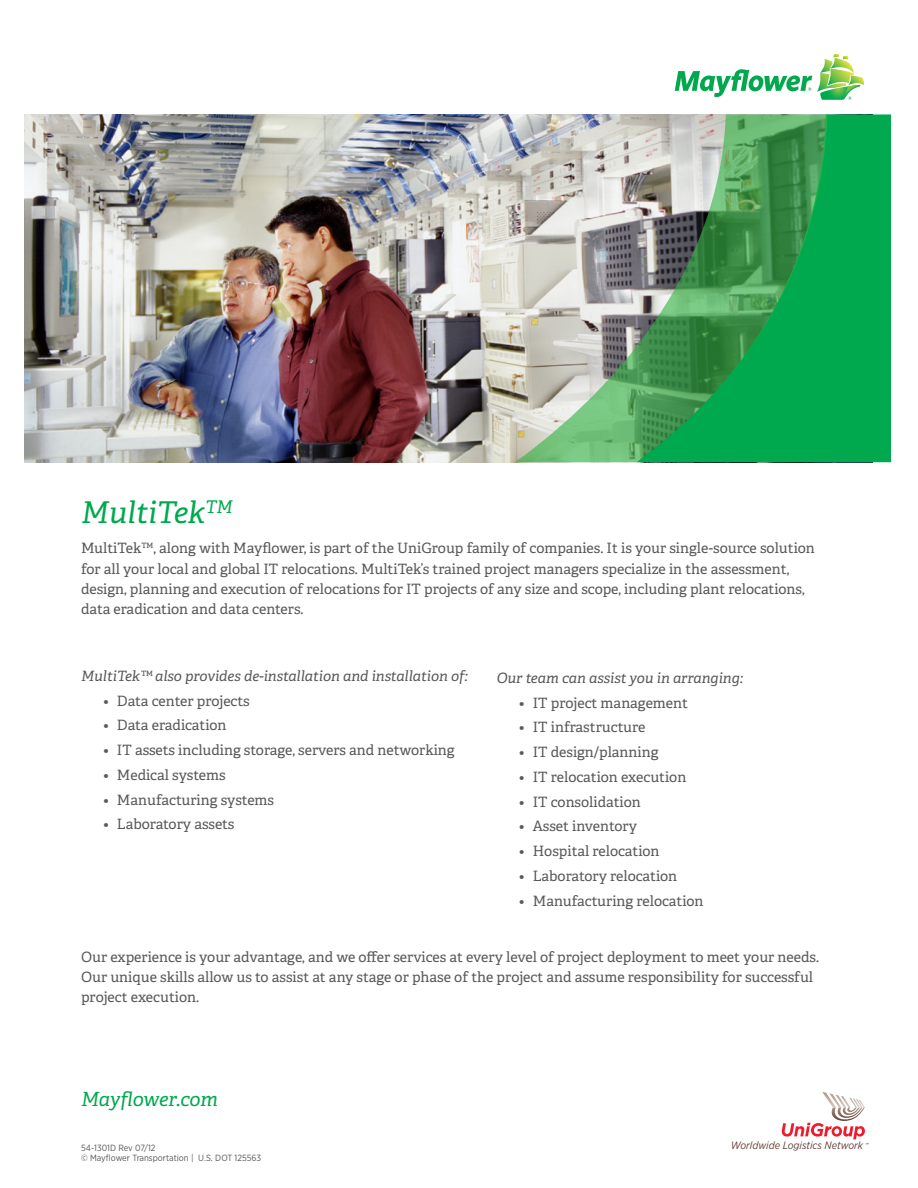
<style>
.page{position:relative;width:918px;height:1188px;background:#fff}
.page>*{position:absolute;margin:0;border:0;box-sizing:border-box;transform-origin:0 0}
.heading{font:italic 30px "Adelle";color:#00a84e}
.t1{font:italic 19.5px "Adelle";color:#00a84e}
.text{font:14.25px/20.2px "Adelle";color:#57585a}
.bullets{font:14.25px "Adelle";color:#57585a}
.services_include{font:italic 14.25px "Adelle";color:#57585a}
.t2{font:italic 10.65px "Gotham Narrow";color:#663f39}
.text-2{font:9px/10.5px "Gotham Narrow";color:#57585a}
</style>
<div class="page">
<svg style="left:675px;top:54px;width:189px;height:46px"></svg>
<svg style="left:782px;top:1092px;width:86px;height:53px"></svg>
<img style="left:25px;top:114px;width:490px;height:348px">
<div style="left:827px;top:114px;width:64px;height:348px;background:#00a84e"></div>
<svg style="left:515px;top:114px;width:312px;height:348px;background:#71ab80"></svg>
<p class="heading" style="left:81px;top:493px;width:153px">MultiTek<sup>TM</sup></p>
<p class="text" style="left:81px;top:538px;width:735px">MultiTek™, along with Mayflower, is part of the UniGroup family of companies. It is your single-source solution for all your local and global IT relocations. MultiTek’s trained project managers specialize in the assessment, design, planning and execution of relocations for IT projects of any size and scope, including plant relocations, data eradication and data centers.</p>
<p class="services_include" style="left:81px;top:667px;width:388px">MultiTek™ also provides de-installation and installation of:</p>
<p class="bullets" style="left:104px;top:692px;width:148px">• Data center projects</p>
<p class="bullets" style="left:104px;top:717px;width:125px">• Data eradication</p>
<p class="bullets" style="left:104px;top:741px;width:353px">• IT assets including storage, servers and networking</p>
<p class="bullets" style="left:104px;top:766px;width:124px">• Medical systems</p>
<p class="bullets" style="left:104px;top:791px;width:172px">• Manufacturing systems</p>
<p class="bullets" style="left:104px;top:816px;width:132px">• Laboratory assets</p>
<p class="services_include" style="left:497px;top:669px;width:248px">Our team can assist you in arranging:</p>
<p class="bullets" style="left:519px;top:694px;width:170px">• IT project management</p>
<p class="bullets" style="left:519px;top:719px;width:128px">• IT infrastructure</p>
<p class="bullets" style="left:519px;top:743px;width:141px">• IT design/planning</p>
<p class="bullets" style="left:519px;top:768px;width:169px">• IT relocation execution</p>
<p class="bullets" style="left:519px;top:793px;width:123px">• IT consolidation</p>
<p class="bullets" style="left:519px;top:818px;width:119px">• Asset inventory</p>
<p class="bullets" style="left:519px;top:842px;width:142px">• Hospital relocation</p>
<p class="bullets" style="left:519px;top:867px;width:159px">• Laboratory relocation</p>
<p class="bullets" style="left:519px;top:892px;width:186px">• Manufacturing relocation</p>
<p class="text" style="left:81px;top:947px;width:740px">Our experience is your advantage, and we offer services at every level of project deployment to meet your needs.<br>Our unique skills allow us to assist at any stage or phase of the project and assume responsibility for successful project execution.</p>
<h2 class="t1" style="left:81px;top:1087px;width:139px">Mayflower.com</h2>
<p class="text-2" style="left:81px;top:1142px;width:182px">54-1301D Rev 07/12<br>© Mayflower Transportation | U.S. DOT 125563</p>
<p class="t2" style="left:731px;top:1138px;width:134px">Worldwide Logistics Network</p>
</div>
